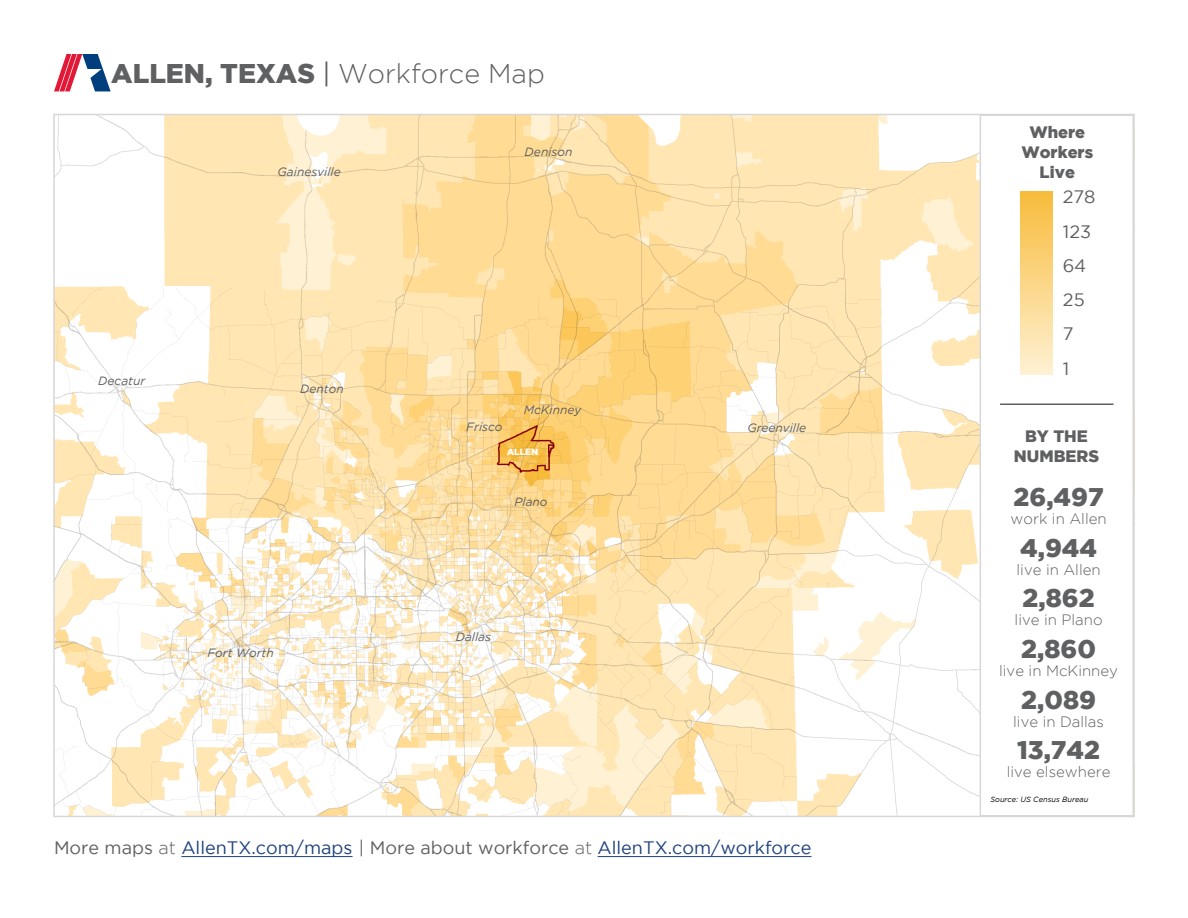
<style>
.page{position:relative;width:1188px;height:918px;background:#fff}
.page>*{position:absolute;margin:0;border:0;box-sizing:border-box;transform-origin:0 0}
.t1{font:300 27px "Gotham";color:#5f6062}
.t2{font:900 25.5px "Gotham";color:#5f6062}
.t3{font:18px "Gotham";color:#1e427c}
.t4{font:18px "Gotham";color:#5f6062}
.t5{font:900 16.5px/19.8px "Gotham";color:#5f6062;text-align:center}
.t6{font:300 15px "Gotham";color:#5f6062}
.t7{font:italic 12px "Gotham";color:#5f6062}
.t8{font:900 9px "Gotham";color:#fff}
.t9{font:italic 7.5px "Gotham";color:#000}
.s1{font-weight:900}
.s2{font-weight:400}
.s3{color:#5f6062}
.s4{font-weight:300;color:#5f6062}
</style>
<div class="page">
<img style="left:56px;top:117px;width:924px;height:697px">
<svg style="left:54px;top:54px;width:57px;height:37px"></svg>
<hr style="left:181px;top:856px;width:172px;height:1px;background:#1e427c">
<div style="left:980px;top:114px;width:154px;height:702px;background:#fff;border:2px solid #d7d7d7"></div>
<hr style="left:598px;top:856px;width:213px;height:1px;background:#1e427c">
<hr style="left:1000px;top:404px;width:113px;height:1px;background:#5f6062">
<div style="left:1020px;top:191px;width:33px;height:183px;background:linear-gradient(to bottom,#f7bc3b,#fff1d3)"></div>
<h1 class="t1" style="left:111px;top:58px;width:435px"><span class="s1">ALLEN, TEXAS</span> <span class="s2">|</span> Workforce Map</h1>
<p class="t7" style="left:98px;top:374px;width:48px">Decatur</p>
<p class="t7" style="left:278px;top:165px;width:65px">Gainesville</p>
<p class="t7" style="left:300px;top:382px;width:45px">Denton</p>
<p class="t7" style="left:207px;top:646px;width:68px">Fort Worth</p>
<p class="t7" style="left:525px;top:145px;width:49px">Denison</p>
<p class="t7" style="left:466px;top:420px;width:38px">Frisco</p>
<p class="t7" style="left:524px;top:403px;width:59px">McKinney</p>
<p class="t8" style="left:507px;top:447px;width:33px">ALLEN</p>
<p class="t7" style="left:515px;top:495px;width:35px">Plano</p>
<p class="t7" style="left:456px;top:630px;width:37px">Dallas</p>
<p class="t7" style="left:747px;top:421px;width:60px">Greenville</p>
<h3 class="t3" style="left:54px;top:838px;width:759px"><span class="s3">More maps</span> <span class="s4">at</span> AllenTX.com/maps <span class="s3">| More about workforce</span> <span class="s4">at</span> AllenTX.com/workforce</h3>
<h3 class="t5" style="left:1021px;top:122px;width:73px">Where<br>Workers<br>Live</h3>
<h3 class="t4" style="left:1063px;top:187px;width:34px">278</h3>
<h3 class="t4" style="left:1063px;top:221px;width:30px">123</h3>
<h3 class="t4" style="left:1063px;top:256px;width:25px">64</h3>
<h3 class="t4" style="left:1063px;top:290px;width:23px">25</h3>
<h3 class="t4" style="left:1063px;top:324px;width:12px">7</h3>
<h3 class="t4" style="left:1063px;top:358px;width:8px">1</h3>
<h3 class="t5" style="left:1014px;top:426px;width:87px">BY THE<br>NUMBERS</h3>
<h2 class="t2" style="left:1014px;top:482px;width:92px">26,497</h2>
<p class="t6" style="left:1011px;top:510px;width:98px">work in Allen</p>
<h2 class="t2" style="left:1020px;top:533px;width:78px">4,944</h2>
<p class="t6" style="left:1017px;top:561px;width:86px">live in Allen</p>
<h2 class="t2" style="left:1023px;top:584px;width:74px">2,862</h2>
<p class="t6" style="left:1015px;top:612px;width:90px">live in Plano</p>
<h2 class="t2" style="left:1021px;top:634px;width:76px">2,860</h2>
<p class="t6" style="left:999px;top:663px;width:120px">live in McKinney</p>
<h2 class="t2" style="left:1021px;top:685px;width:76px">2,089</h2>
<p class="t6" style="left:1013px;top:713px;width:92px">live in Dallas</p>
<h2 class="t2" style="left:1017px;top:736px;width:84px">13,742</h2>
<p class="t6" style="left:1007px;top:764px;width:105px">live elsewhere</p>
<p class="t9" style="left:990px;top:795px;width:99px">Source: US Census Bureau</p>
</div>
